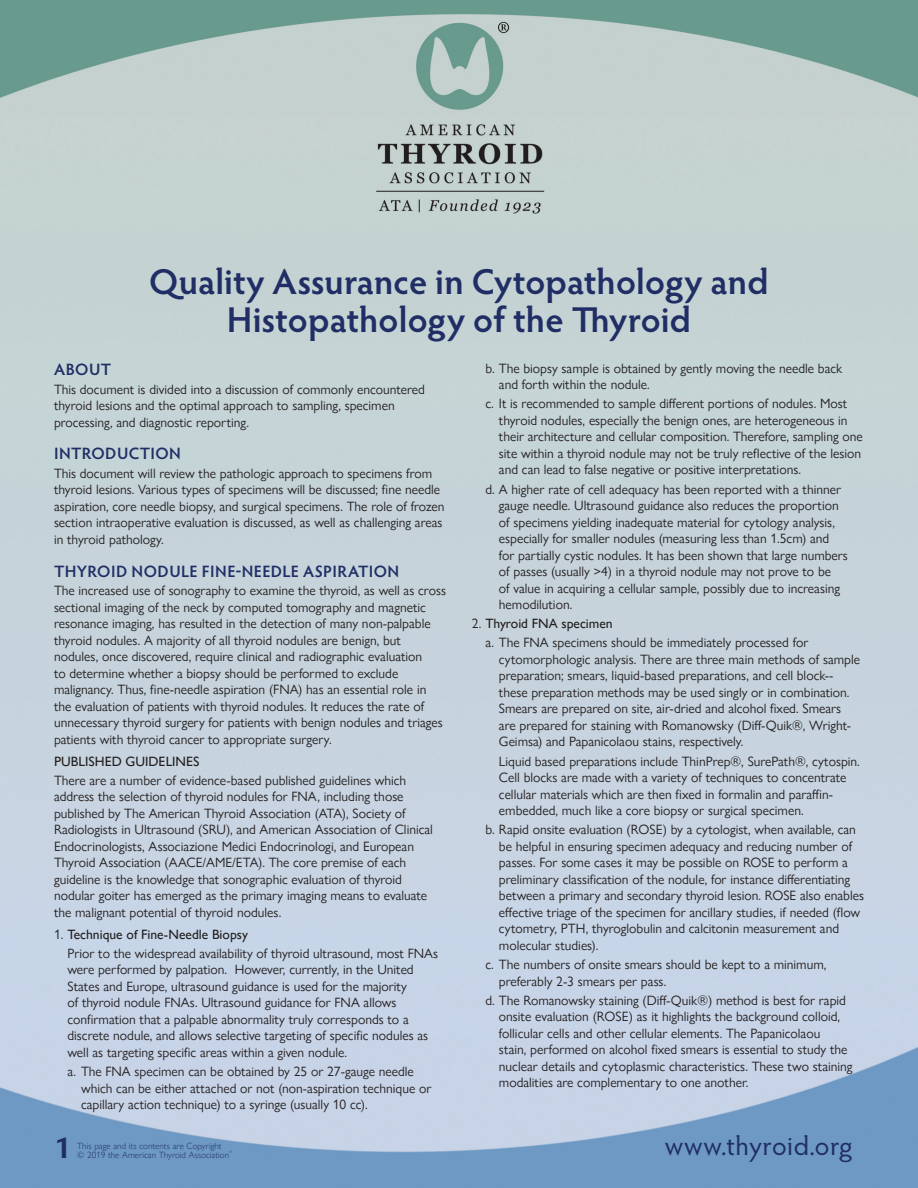
<style>
.page{position:relative;width:918px;height:1188px;background:#fff}
.page>*{position:absolute;margin:0;border:0;box-sizing:border-box;transform-origin:0 0}
.t1{font:600 36px/38.1px "Hypatia Sans Pro";letter-spacing:.005em;color:#202e65;text-align:center}
.t2{font:600 30px "Hypatia Sans Pro";color:#202e65;scale:1.18 1}
.t3{font:27px "Hypatia Sans Pro";letter-spacing:.025em;color:#202e65}
.t4{font:600 16.5px "Hypatia Sans Pro";letter-spacing:.025em;color:#202e65}
.t5{font:13.5px/16.5px "Gill Sans Nova";color:#231f20}
.t6{font:500 13.5px "Gill Sans Nova";color:#231f20}
.t7{font:300 9px/9px "Gill Sans Nova";letter-spacing:.005em;color:#202e65}
.t8{font:300 3.45px "Gill Sans Nova";color:#202e65}
.s1{font-weight:500}
</style>
<div class="page">
<img style="left:0;top:0;width:918px;height:1188px">
<h1 class="t1" style="left:149px;top:261px;width:621px">Quality Assurance in Cytopathology and<br>Histopathology of the Thyroid</h1>
<p class="t5" style="left:499px;top:360px;width:345px;text-indent:-14px">b. The biopsy sample is obtained by gently moving the needle back and forth within the nodule.</p>
<p class="t5" style="left:499px;top:395px;width:365px;text-indent:-14px">c. It is recommended to sample different portions of nodules. Most thyroid nodules, especially the benign ones, are heterogeneous in their architecture and cellular composition. Therefore, sampling one site within a thyroid nodule may not be truly reflective of the lesion and can lead to false negative or positive interpretations.</p>
<p class="t5" style="left:499px;top:481px;width:350px;text-indent:-14px">d. A higher rate of cell adequacy has been reported with a thinner gauge needle. Ultrasound guidance also reduces the proportion of specimens yielding inadequate material for cytology analysis, especially for smaller nodules (measuring less than 1.5cm) and for partially cystic nodules. It has been shown that large numbers of passes (usually &gt;4) in a thyroid nodule may not prove to be<br>of value in acquiring a cellular sample, possibly due to increasing hemodilution.</p>
<p class="t5" style="left:485px;top:614px;width:324px;line-height:19.2px;text-indent:-14px">2. <span class="s1">Thyroid FNA specimen<br></span>a. The FNA specimens should be immediately processed for</p>
<p class="t5" style="left:499px;top:651px;width:363px">cytomorphologic analysis. There are three main methods of sample preparation; smears, liquid-based preparations, and cell block-- these preparation methods may be used singly or in combination.<br>Smears are prepared on site, air-dried and alcohol fixed. Smears are prepared for staining with Romanowsky (Diff-Quik®, Wright-Geimsa) and Papanicolaou stains, respectively.</p>
<p class="t5" style="left:499px;top:753px;width:362px">Liquid based preparations include ThinPrep®, SurePath®, cytospin.<br>Cell blocks are made with a variety of techniques to concentrate cellular materials which are then fixed in formalin and paraffin&shy;embedded, much like a core biopsy or surgical specimen.</p>
<p class="t5" style="left:499px;top:821px;width:367px;text-indent:-14px">b. Rapid onsite evaluation (ROSE) by a cytologist, when available, can be helpful in ensuring specimen adequacy and reducing number of passes. For some cases it may be possible on ROSE to perform a preliminary classification of the nodule, for instance differentiating between a primary and secondary thyroid lesion. ROSE also enables effective triage of the specimen for ancillary studies, if needed (flow cytometry, PTH, thyroglobulin and calcitonin measurement and molecular studies).</p>
<p class="t5" style="left:499px;top:956px;width:329px;text-indent:-14px">c. The numbers of onsite smears should be kept to a minimum, preferably 2-3 smears per pass.</p>
<p class="t5" style="left:499px;top:992px;width:355px;text-indent:-14px">d. The Romanowsky staining (Diff-Quik®) method is best for rapid onsite evaluation (ROSE) as it highlights the background colloid, follicular cells and other cellular elements. The Papanicolaou<br>stain, performed on alcohol fixed smears is essential to study the nuclear details and cytoplasmic characteristics. These two staining modalities are complementary to one another.</p>
<p class="t4" style="left:54px;top:358px;width:59px">ABOUT</p>
<p class="t5" style="left:54px;top:381px;width:373px">This document is divided into a discussion of commonly encountered thyroid lesions and the optimal approach to sampling, specimen processing, and diagnostic reporting.</p>
<p class="t4" style="left:54px;top:442px;width:128px">INTRODUCTION</p>
<p class="t5" style="left:54px;top:465px;width:392px">This document will review the pathologic approach to specimens from thyroid lesions. Various types of specimens will be discussed; fine needle aspiration, core needle biopsy, and surgical specimens. The role of frozen section intraoperative evaluation is discussed, as well as challenging areas in thyroid pathology.</p>
<p class="t4" style="left:54px;top:559px;width:347px">THYROID NODULE FINE-NEEDLE ASPIRATION</p>
<p class="t5" style="left:54px;top:582px;width:393px">The increased use of sonography to examine the thyroid, as well as cross sectional imaging of the neck by computed tomography and magnetic resonance imaging, has resulted in the detection of many non-palpable thyroid nodules. A majority of all thyroid nodules are benign, but nodules, once discovered, require clinical and radiographic evaluation<br>to determine whether a biopsy should be performed to exclude malignancy. Thus, fine-needle aspiration (FNA) has an essential role in the evaluation of patients with thyroid nodules. It reduces the rate of unnecessary thyroid surgery for patients with benign nodules and triages patients with thyroid cancer to appropriate surgery.</p>
<p class="t6" style="left:54px;top:753px;width:147px">PUBLISHED GUIDELINES</p>
<p class="t5" style="left:54px;top:772px;width:380px">There are a number of evidence-based published guidelines which address the selection of thyroid nodules for FNA, including those published by The American Thyroid Association (ATA), Society of Radiologists in Ultrasound (SRU), and American Association of Clinical Endocrinologists, Associazione Medici Endocrinologi, and European Thyroid Association (AACE/AME/ETA). The core premise of each guideline is the knowledge that sonographic evaluation of thyroid nodular goiter has emerged as the primary imaging means to evaluate the malignant potential of thyroid nodules.</p>
<p class="t5" style="left:68px;top:924px;width:372px;line-height:19.2px;text-indent:-14px">1. <span class="s1">Technique of Fine-Needle Biopsy<br></span>Prior to the widespread availability of thyroid ultrasound, most FNAs</p>
<p class="t5" style="left:68px;top:961px;width:362px">were performed by palpation. However, currently, in the United States and Europe, ultrasound guidance is used for the majority<br>of thyroid nodule FNAs. Ultrasound guidance for FNA allows confirmation that a palpable abnormality truly corresponds to a discrete nodule, and allows selective targeting of specific nodules as well as targeting specific areas within a given nodule.</p>
<p class="t5" style="left:81px;top:1063px;width:352px;text-indent:-14px">a. The FNA specimen can be obtained by 25 or 27-gauge needle which can be either attached or not (non-aspiration technique or capillary action technique) to a syringe (usually 10 cc).</p>
<h2 class="t2" style="left:53px;top:1127px;width:18px">1</h2>
<h3 class="t3" style="left:665px;top:1128px;width:189px">www.thyroid.org</h3>
<p class="t7" style="left:77px;top:1142px;width:153px">This page and its contents are Copyright © 2019 the American Thyroid Association</p>
<p class="t8" style="left:229px;top:1150px;width:4px">®</p>
</div>
